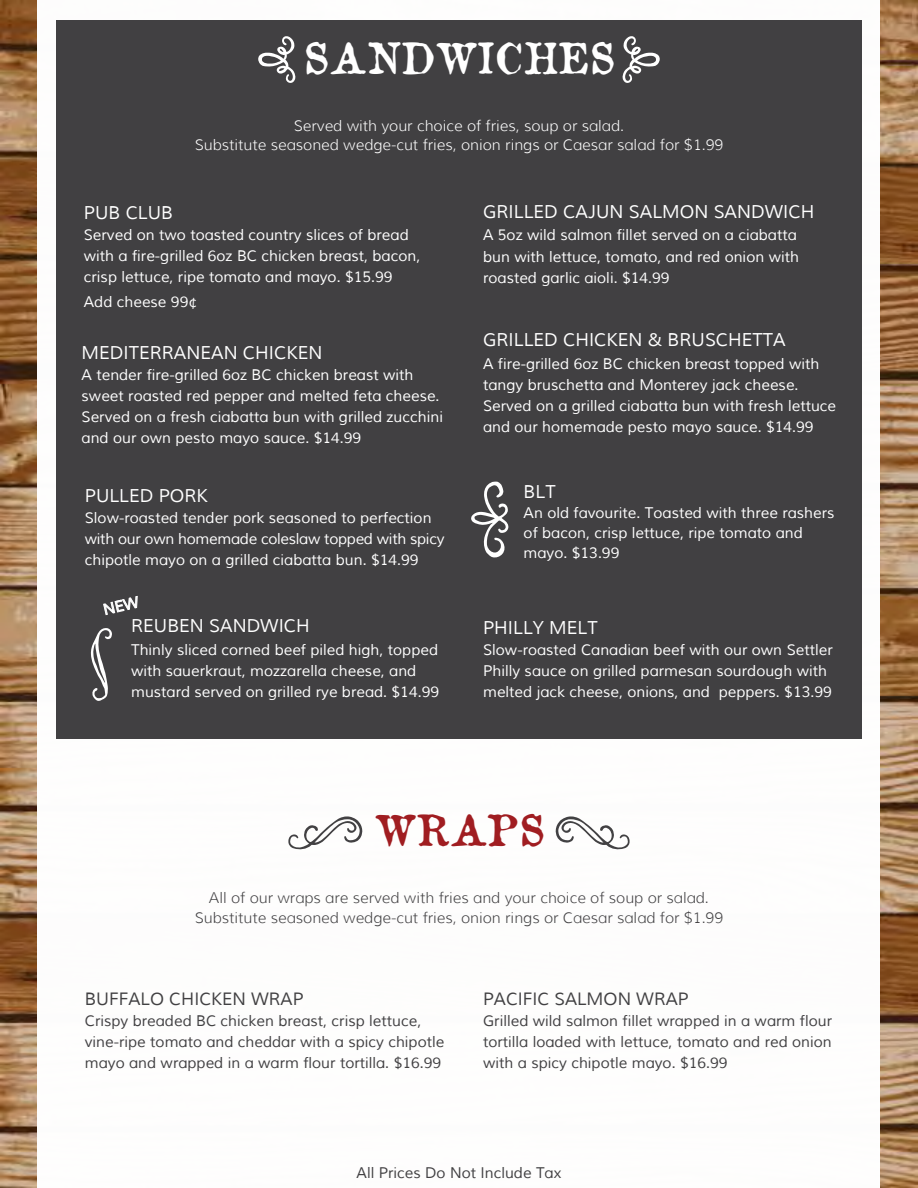
<style>
.page{position:relative;width:918px;height:1188px;background:#fff}
.page>*{position:absolute;margin:0;border:0;box-sizing:border-box;transform-origin:0 0}
.t1{font:42px "Old Newspaper Types";color:#fff}
.t2{font:42px "Old Newspaper Types";color:#a01d21}
.t3{font:18px "Muli";color:#fff}
.t4{font:17.4px "Muli";color:#414042}
.t5{font:15px/21px "Muli";color:#fff}
.t6{font:15px/21px "Muli";color:#414042;text-align:justify}
.t7{font:300 15px/19.5px "Muli";color:#414042;text-align:center}
.t8{font:300 15px/19.5px "Muli";color:#fff;text-align:center}
</style>
<div class="page">
<img style="left:0;top:0;width:918px;height:1188px">
<div style="left:38px;top:0;width:842px;height:1188px;background:#fff"></div>
<div style="left:56px;top:20px;width:806px;height:719px;background:#414042"></div>
<svg style="left:258px;top:36px;width:38px;height:47px"></svg>
<svg style="left:622px;top:36px;width:38px;height:47px"></svg>
<svg style="left:288px;top:816px;width:74px;height:34px"></svg>
<svg style="left:556px;top:816px;width:74px;height:34px"></svg>
<svg style="left:91px;top:628px;width:21px;height:73px"></svg>
<svg style="left:471px;top:481px;width:37px;height:77px"></svg>
<svg style="left:103px;top:596px;width:35px;height:19px"></svg>
<p class="t1" style="left:303px;top:30px;width:313px">SANDWICHES</p>
<p class="t8" style="left:195px;top:116px;width:530px">Served with your choice of fries, soup or salad.<br>Substitute seasoned wedge-cut fries, onion rings or Caesar salad for $1.99</p>
<p class="t3" style="left:84px;top:201px;width:91px">PUB CLUB</p>
<p class="t5" style="left:84px;top:225px;width:338px">Served on two toasted country slices of bread with a fire-grilled 6oz BC chicken breast, bacon, crisp lettuce, ripe tomato and mayo. $15.99</p>
<p class="t5" style="left:84px;top:291px;width:115px">Add cheese 99¢</p>
<p class="t3" style="left:82px;top:342px;width:242px">MEDITERRANEAN CHICKEN</p>
<p class="t5" style="left:82px;top:365px;width:363px">A tender fire-grilled 6oz BC chicken breast with sweet roasted red pepper and melted feta cheese.<br>Served on a fresh ciabatta bun with grilled zucchini and our own pesto mayo sauce. $14.99</p>
<p class="t3" style="left:483px;top:201px;width:333px">GRILLED CAJUN SALMON SANDWICH</p>
<p class="t5" style="left:483px;top:224px;width:317px;line-height:21.6px">A 5oz wild salmon fillet served on a ciabatta bun with lettuce, tomato, and red onion with roasted garlic aioli. $14.99</p>
<p class="t3" style="left:483px;top:329px;width:304px">GRILLED CHICKEN &amp; BRUSCHETTA</p>
<p class="t5" style="left:483px;top:353px;width:355px">A fire-grilled 6oz BC chicken breast topped with tangy bruschetta and Monterey jack cheese.<br>Served on a grilled ciabatta bun with fresh lettuce and our homemade pesto mayo sauce. $14.99</p>
<p class="t3" style="left:524px;top:481px;width:34px">BLT</p>
<p class="t5" style="left:524px;top:503px;width:312px;line-height:19.8px">An old favourite. Toasted with three rashers of bacon, crisp lettuce, ripe tomato and mayo. $13.99</p>
<p class="t3" style="left:85px;top:485px;width:125px">PULLED PORK</p>
<p class="t5" style="left:85px;top:508px;width:361px">Slow-roasted tender pork seasoned to perfection with our own homemade coleslaw topped with spicy chipotle mayo on a grilled ciabatta bun. $14.99</p>
<p class="t1" style="left:317px;top:541px;width:285px">SCHNITZELS</p>
<p class="t3" style="left:131px;top:615px;width:180px">REUBEN SANDWICH</p>
<p class="t5" style="left:131px;top:640px;width:310px">Thinly sliced corned beef piled high, topped with sauerkraut, mozzarella cheese, and mustard served on grilled rye bread. $14.99</p>
<p class="t3" style="left:483px;top:616px;width:116px">PHILLY MELT</p>
<p class="t5" style="left:483px;top:640px;width:351px">Slow-roasted Canadian beef with our own Settler<br>Philly sauce on grilled parmesan sourdough with melted jack cheese, onions, and peppers. $13.99</p>
<p class="t2" style="left:373px;top:803px;width:173px">WRAPS</p>
<p class="t7" style="left:195px;top:888px;width:530px">All of our wraps are served with fries and your choice of soup or salad.<br>Substitute seasoned wedge-cut fries, onion rings or Caesar salad for $1.99</p>
<p class="t4" style="left:85px;top:988px;width:220px">BUFFALO CHICKEN WRAP</p>
<p class="t4" style="left:483px;top:989px;width:207px">PACIFIC SALMON WRAP</p>
<p class="t6" style="left:85px;top:1011px;width:361px;text-align:left">Crispy breaded BC chicken breast, crisp lettuce, vine-ripe tomato and cheddar with a spicy chipotle mayo and wrapped in a warm flour tortilla. $16.99</p>
<p class="t6" style="left:483px;top:1011px;width:350px">Grilled wild salmon fillet wrapped in a warm flour tortilla loaded with lettuce, tomato and red onion with a spicy chipotle mayo. $16.99</p>
<p class="t6" style="left:357px;top:1162px;width:206px">All Prices Do Not Include Tax</p>
</div>
